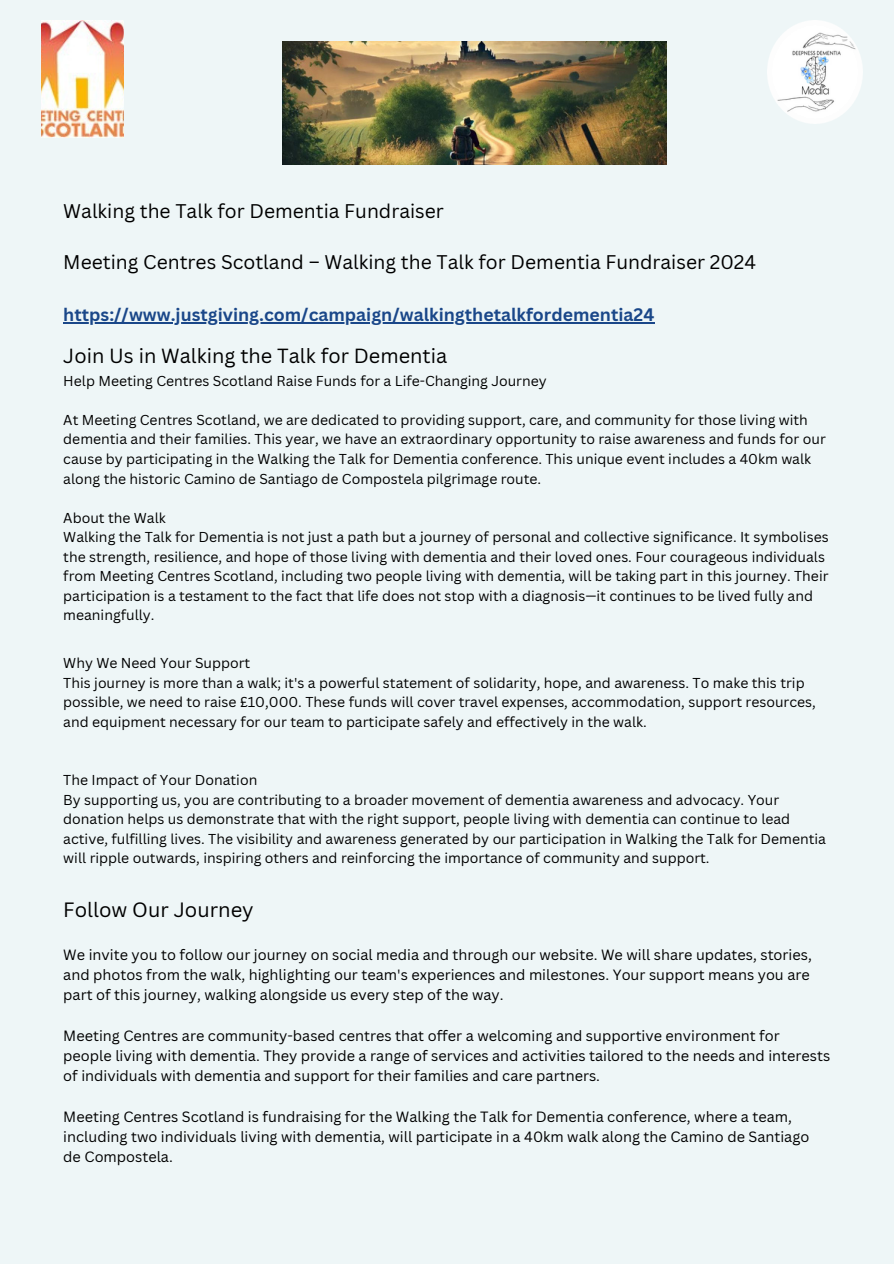
<style>
.page{position:relative;width:894px;height:1264px;background:#fff}
.page>*{position:absolute;margin:0;border:0;box-sizing:border-box;transform-origin:0 0}
.t1{font:20.1px "Canva Sans";color:#000}
.t2{font:19.95px "Canva Sans";color:#000}
.t3{font:19.2px "Canva Sans";color:#000}
.t4{font:700 17.7px "Canva Sans";color:#1a4789}
.t5{font:14.55px/20.2px "Canva Sans";color:#000}
.t6{font:13.95px/19.5px "Canva Sans";color:#000}
</style>
<div class="page">
<div style="left:0;top:0;width:893px;height:1263px;background:#eef6f7"></div>
<img style="left:767px;top:20px;width:95px;height:104px">
<hr style="left:63px;top:322px;width:591px;height:1px;background:#1a4789">
<img style="left:42px;top:20px;width:82px;height:117px">
<img style="left:282px;top:42px;width:384px;height:123px">
<h1 class="t3" style="left:63px;top:197px;width:382px">Walking the Talk for Dementia Fundraiser</h1>
<h1 class="t3" style="left:63px;top:249px;width:694px">Meeting Centres Scotland – Walking the Talk for Dementia Fundraiser 2024</h1>
<h2 class="t4" style="left:63px;top:302px;width:592px">https://www.justgiving.com/campaign/walkingthetalkfordementia24</h2>
<p class="t2" style="left:63px;top:342px;width:385px">Join Us in Walking the Talk for Dementia</p>
<p class="t6" style="left:63px;top:371px;width:485px">Help Meeting Centres Scotland Raise Funds for a Life-Changing Journey</p>
<p class="t6" style="left:63px;top:410px;width:763px">At Meeting Centres Scotland, we are dedicated to providing support, care, and community for those living with dementia and their families. This year, we have an extraordinary opportunity to raise awareness and funds for our cause by participating in the Walking the Talk for Dementia conference. This unique event includes a 40km walk along the historic Camino de Santiago de Compostela pilgrimage route.</p>
<p class="t6" style="left:63px;top:507px;width:104px">About the Walk</p>
<p class="t6" style="left:63px;top:527px;width:766px">Walking the Talk for Dementia is not just a path but a journey of personal and collective significance. It symbolises the strength, resilience, and hope of those living with dementia and their loved ones. Four courageous individuals from Meeting Centres Scotland, including two people living with dementia, will be taking part in this journey. Their participation is a testament to the fact that life does not stop with a diagnosis—it continues to be lived fully and meaningfully.</p>
<p class="t6" style="left:63px;top:653px;width:188px">Why We Need Your Support</p>
<p class="t6" style="left:63px;top:672px;width:753px">This journey is more than a walk; it's a powerful statement of solidarity, hope, and awareness. To make this trip possible, we need to raise £10,000. These funds will cover travel expenses, accommodation, support resources, and equipment necessary for our team to participate safely and effectively in the walk.</p>
<p class="t6" style="left:63px;top:770px;width:195px">The Impact of Your Donation</p>
<p class="t6" style="left:63px;top:789px;width:764px">By supporting us, you are contributing to a broader movement of dementia awareness and advocacy. Your donation helps us demonstrate that with the right support, people living with dementia can continue to lead active, fulfilling lives. The visibility and awareness generated by our participation in Walking the Talk for Dementia will ripple outwards, inspiring others and reinforcing the importance of community and support.</p>
<h1 class="t1" style="left:63px;top:895px;width:192px">Follow Our Journey</h1>
<p class="t5" style="left:63px;top:943px;width:749px">We invite you to follow our journey on social media and through our website. We will share updates, stories, and photos from the walk, highlighting our team's experiences and milestones. Your support means you are part of this journey, walking alongside us every step of the way.</p>
<p class="t5" style="left:63px;top:1024px;width:768px">Meeting Centres are community-based centres that offer a welcoming and supportive environment for people living with dementia. They provide a range of services and activities tailored to the needs and interests of individuals with dementia and support for their families and care partners.</p>
<p class="t5" style="left:63px;top:1105px;width:747px">Meeting Centres Scotland is fundraising for the Walking the Talk for Dementia conference, where a team, including two individuals living with dementia, will participate in a 40km walk along the Camino de Santiago de Compostela.</p>
</div>
